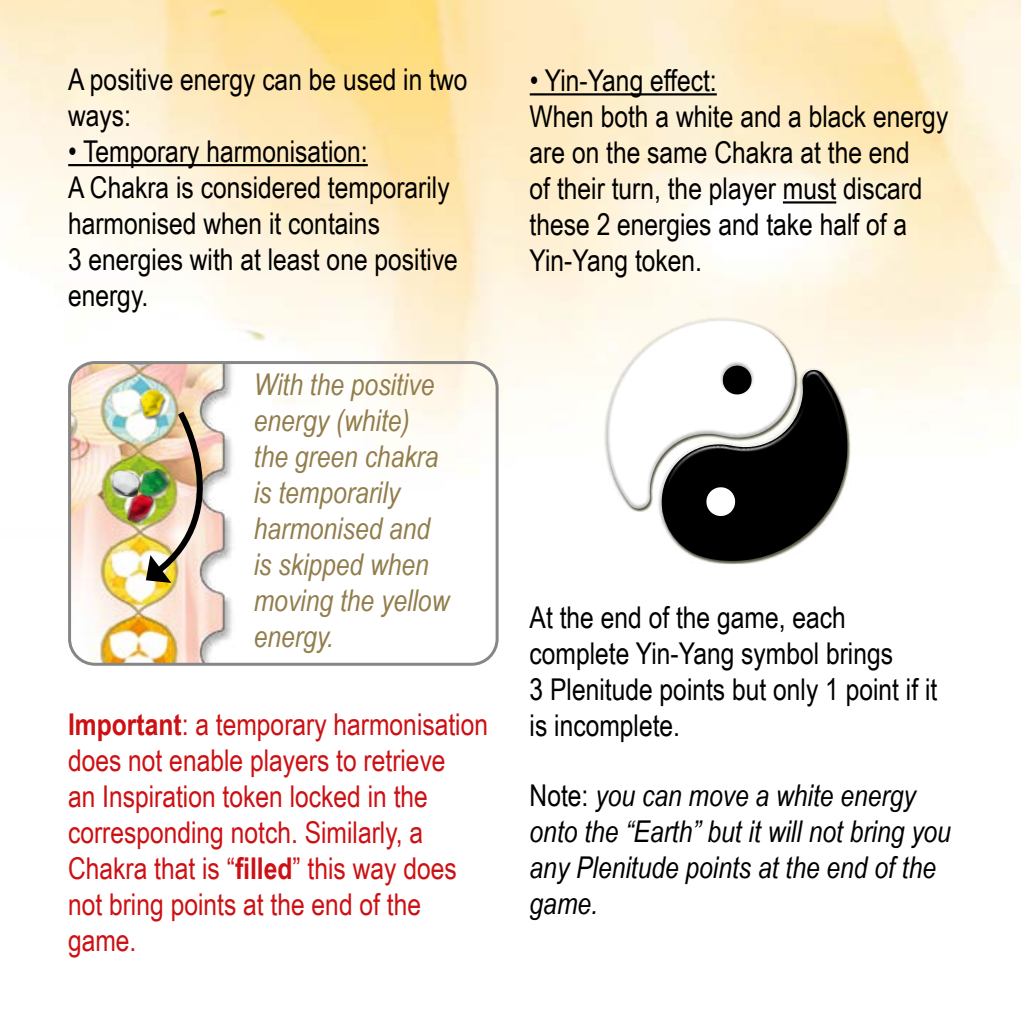
<style>
.page{position:relative;width:1021px;height:1021px;background:#fff}
.page>*{position:absolute;margin:0;border:0;box-sizing:border-box;transform-origin:0 0}
.t1{font:30px/36px "Arial Narrow";color:#000}
.t2{font:30px/36px "Arial Narrow";color:#cd1013}
.t3{font:italic 30px/36px "Arial Narrow";color:#927d4c}
.t4{font:italic 30px/36px "Arial Narrow";color:#000}
.s1{font-weight:700}
.s2{font-style:normal}
</style>
<div class="page">
<img style="left:0;top:0;width:1020px;height:666px">
<img style="left:70px;top:362px;width:191px;height:302px">
<div style="left:68px;top:361px;width:430px;height:304px;border:3px solid #868686;border-radius:26px"></div>
<hr style="left:68px;top:164px;width:300px;height:2px;background:#000">
<img style="left:146px;top:407px;width:91px;height:176px">
<hr style="left:530px;top:93px;width:186px;height:2px;background:#000">
<hr style="left:783px;top:201px;width:53px;height:2px;background:#000">
<div style="left:110px;top:470px;width:33px;height:29px;background:#000;opacity:.5"></div>
<div style="left:109px;top:469px;width:31px;height:28px;background:#000;opacity:.75"></div>
<img style="left:109px;top:469px;width:24px;height:27px">
<img style="left:133px;top:385px;width:35px;height:36px">
<div style="left:127px;top:493px;width:29px;height:32px;background:#000;opacity:.5"></div>
<img style="left:120px;top:490px;width:35px;height:36px">
<div style="left:140px;top:468px;width:32px;height:32px;background:#000;opacity:.5"></div>
<img style="left:133px;top:465px;width:38px;height:37px">
<svg style="left:582px;top:291px;width:230px;height:253px;fill:#fefbef"></svg>
<svg style="left:645px;top:340px;width:224px;height:249px"></svg>
<svg style="left:606px;top:319px;width:261px;height:242px"></svg>
<p class="t1" style="left:68px;top:60px;width:401px">A positive energy can be used in two ways:</p>
<p class="t1" style="left:68px;top:132px;width:391px">• Temporary harmonisation:<br>A Chakra is considered temporarily harmonised when it contains<br>3 energies with at least one positive energy.</p>
<p class="t3" style="left:254px;top:365px;width:197px">With the positive energy (white) the green chakra is temporarily harmonised and is skipped when moving the yellow energy.</p>
<p class="t2" style="left:68px;top:705px;width:421px"><span class="s1">Important</span>: a temporary harmonisation does not enable players to retrieve<br>an Inspiration token locked in the corresponding notch. Similarly, a<br>Chakra that is “<span class="s1">filled</span>” this way does not bring points at the end of the game.</p>
<p class="t1" style="left:529px;top:61px;width:420px">• Yin-Yang effect:<br>When both a white and a black energy are on the same Chakra at the end<br>of their turn, the player must discard these 2 energies and take half of a<br>Yin-Yang token.</p>
<p class="t1" style="left:529px;top:598px;width:409px">At the end of the game, each complete Yin-Yang symbol brings<br>3 Plenitude points but only 1 point if it is incomplete.</p>
<p class="t4" style="left:529px;top:776px;width:423px"><span class="s2">Note:</span> you can move a white energy onto the “Earth” but it will not bring you any Plenitude points at the end of the game.</p>
</div>
